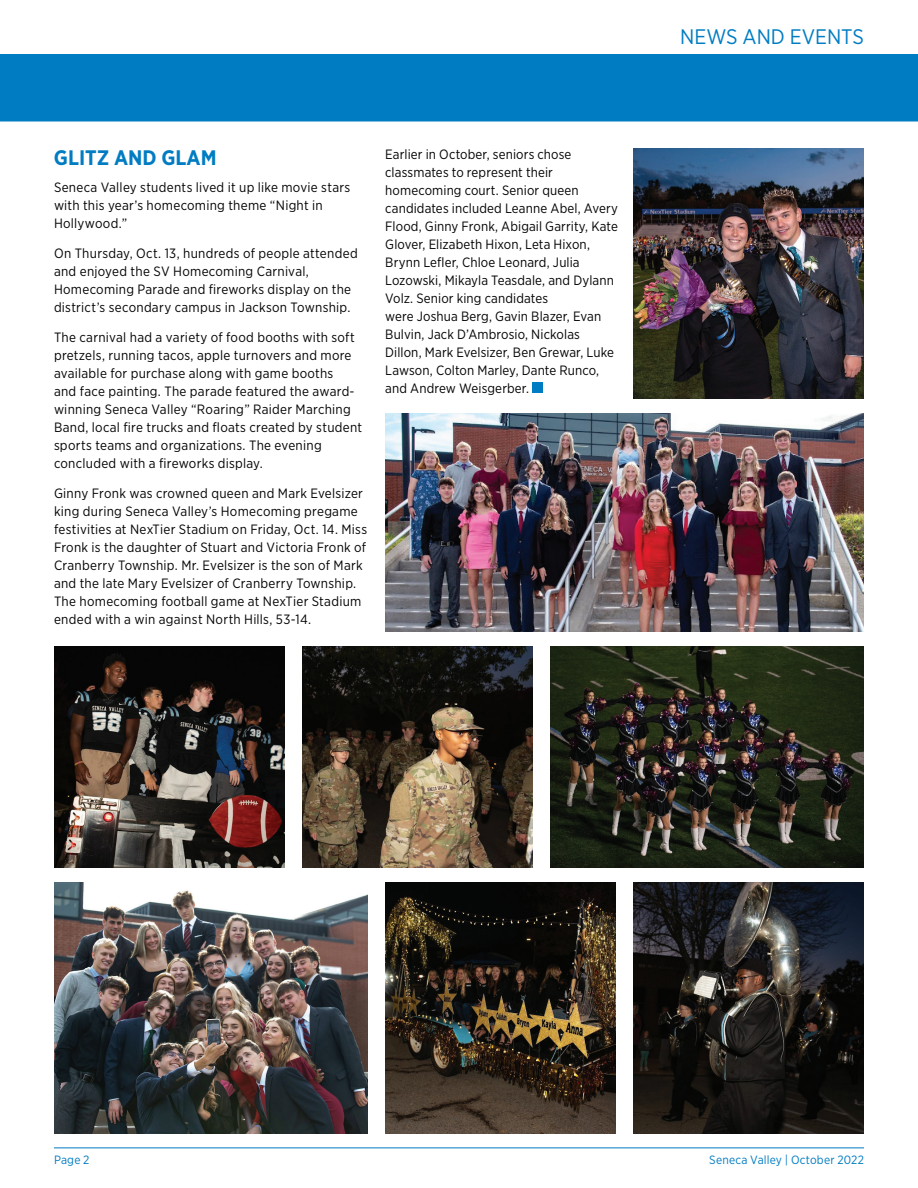
<style>
.page{position:relative;width:918px;height:1188px;background:#fff}
.page>*{position:absolute;margin:0;border:0;box-sizing:border-box;transform-origin:0 0}
.t1{font:21px "Gotham Narrow";color:#007cc2}
.t2{font:700 21px "Gotham Narrow";color:#007cc2}
.t3{font:13.5px/18px "Gotham Narrow";letter-spacing:.015em;color:#040503}
.t4{font:12px "Gotham Narrow";letter-spacing:.015em;color:#007cc2}
</style>
<div class="page">
<hr style="left:54px;top:1148px;width:810px;height:1px;background:#007cc2">
<div style="left:0;top:54px;width:918px;height:68px;background:#007cc2"></div>
<img style="left:385px;top:882px;width:231px;height:252px">
<img style="left:54px;top:647px;width:230px;height:220px">
<img style="left:633px;top:148px;width:231px;height:251px">
<img style="left:385px;top:413px;width:479px;height:219px">
<img style="left:302px;top:647px;width:231px;height:220px">
<img style="left:54px;top:882px;width:313px;height:252px">
<div style="left:532px;top:382px;width:11px;height:11px;background:#007cc2"></div>
<img style="left:551px;top:647px;width:313px;height:220px">
<img style="left:634px;top:882px;width:230px;height:252px">
<h1 class="t2" style="left:54px;top:144px;width:164px">GLITZ AND GLAM</h1>
<p class="t3" style="left:54px;top:178px;width:298px">Seneca Valley students lived it up like movie stars with this year’s homecoming theme “Night in<br>Hollywood.”</p>
<p class="t3" style="left:54px;top:244px;width:305px">On Thursday, Oct. 13, hundreds of people attended and enjoyed the SV Homecoming Carnival, Homecoming Parade and fireworks display on the district’s secondary campus in Jackson Township.</p>
<p class="t3" style="left:54px;top:328px;width:310px">The carnival had a variety of food booths with soft pretzels, running tacos, apple turnovers and more available for purchase along with game booths<br>and face painting. The parade featured the award&shy;winning Seneca Valley “Roaring” Raider Marching Band, local fire trucks and floats created by student sports teams and organizations. The evening concluded with a fireworks display.</p>
<p class="t3" style="left:54px;top:484px;width:315px">Ginny Fronk was crowned queen and Mark Evelsizer king during Seneca Valley’s Homecoming pregame festivities at NexTier Stadium on Friday, Oct. 14. Miss Fronk is the daughter of Stuart and Victoria Fronk of Cranberry Township. Mr. Evelsizer is the son of Mark and the late Mary Evelsizer of Cranberry Township.<br>The homecoming football game at NexTier Stadium ended with a win against North Hills, 53-14.</p>
<p class="t3" style="left:385px;top:145px;width:234px">Earlier in October, seniors chose classmates to represent their homecoming court. Senior queen candidates included Leanne Abel, Avery Flood, Ginny Fronk, Abigail Garrity, Kate Glover, Elizabeth Hixon, Leta Hixon, Brynn Lefler, Chloe Leonard, Julia Lozowski, Mikayla Teasdale, and Dylann Volz. Senior king candidates<br>were Joshua Berg, Gavin Blazer, Evan Bulvin, Jack D’Ambrosio, Nickolas Dillon, Mark Evelsizer, Ben Grewar, Luke Lawson, Colton Marley, Dante Runco, and Andrew Weisgerber.</p>
<h1 class="t1" style="left:680px;top:23px;width:185px">NEWS AND EVENTS</h1>
<p class="t4" style="left:54px;top:1153px;width:37px">Page 2</p>
<p class="t4" style="left:709px;top:1153px;width:156px">Seneca Valley | October 2022</p>
</div>
